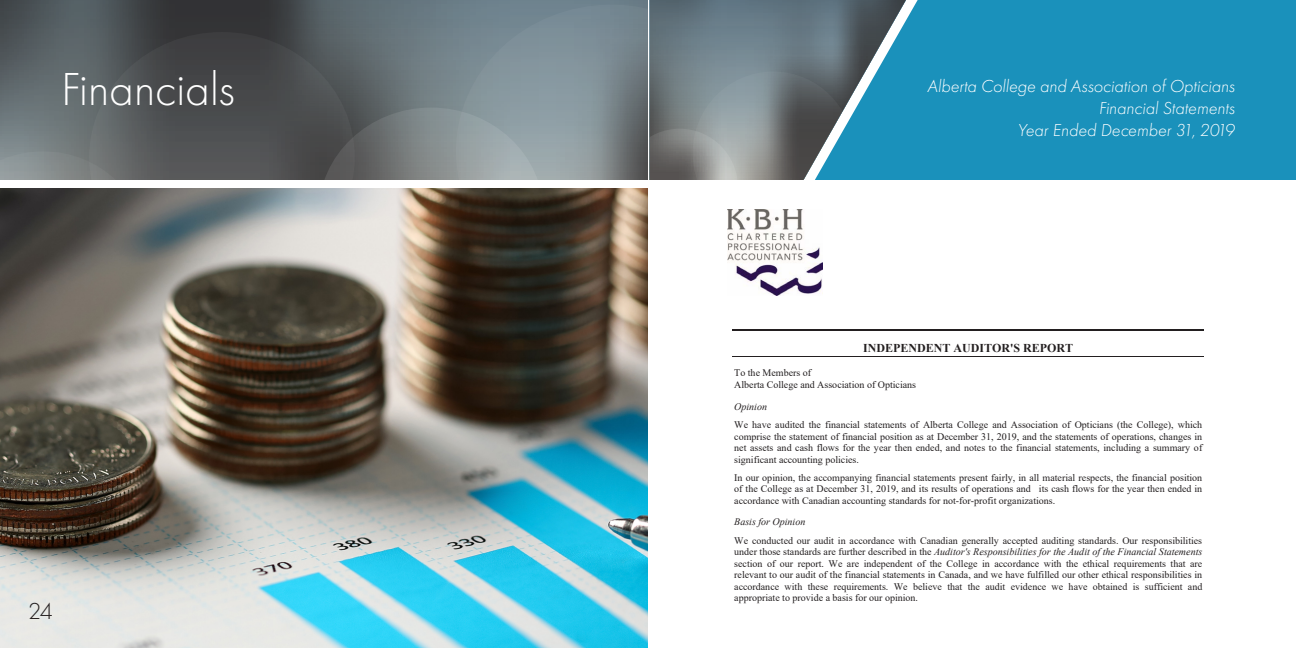
<style>
.page{position:relative;width:1296px;height:648px;background:#fff}
.page>*{position:absolute;margin:0;border:0;box-sizing:border-box;transform-origin:0 0}
.t1{font:300 48px "Futura PT";color:#fff}
.t2{font:300 24px "Futura PT";color:#231f20}
.t3{font:italic 300 18px "Futura PT";color:#fff}
.t4{font:700 12px "Times New Roman";color:#231f20}
.t5{font:10px/11.5px "Times New Roman";color:#231f20}
.s1{font-style:italic}
</style>
<div class="page">
<svg style="left:0;top:0;width:648px;height:151px;background:#5b6469"></svg>
<svg style="left:456px;top:5px;width:192px;height:175px;background:#7d8c93"></svg>
<svg style="left:89px;top:32px;width:266px;height:148px;background:#4d5052"></svg>
<svg style="left:0;top:151px;width:145px;height:29px;background:#7c8182"></svg>
<svg style="left:319px;top:108px;width:225px;height:72px;background:#7c8385"></svg>
<img style="left:0;top:189px;width:647px;height:459px">
<div style="left:918px;top:0;width:378px;height:180px;background:#1a91bb"></div>
<div style="left:906px;top:1px;width:11px;height:179px;background:#1a91bb"></div>
<svg style="left:649px;top:0;width:257px;height:72px;background:#667a84"></svg>
<svg style="left:649px;top:72px;width:257px;height:108px;background:#668792"></svg>
<img style="left:727px;top:210px;width:95px;height:86px">
<hr style="left:733px;top:329px;width:471px;height:2px;background:#231f20">
<hr style="left:733px;top:356px;width:471px;height:1px;background:#231f20">
<p class="t1" style="left:61px;top:62px;width:175px">Financials</p>
<p class="t2" style="left:28px;top:598px;width:27px">24</p>
<p class="t3" style="left:927px;top:76px;width:309px">Alberta College and Association of Opticians</p>
<p class="t3" style="left:1099px;top:98px;width:138px">Financial Statements</p>
<p class="t3" style="left:1018px;top:119px;width:219px">Year Ended December 31, 2019</p>
<p class="t4" style="left:863px;top:340px;width:211px">INDEPENDENT AUDITOR'S REPORT</p>
<p class="t5" style="left:734px;top:367px;width:183px">To the Members of<br>Alberta College and Association of Opticians</p>
<p class="t5" style="left:734px;top:397px;width:470px;line-height:18.7px"><span class="s1">Opinion<br></span>We have audited the financial statements of Alberta College and Association of Opticians (the College), which</p>
<p class="t5" style="left:734px;top:430px;width:470px;text-align:justify">comprise the statement of financial position as at December 31, 2019, and the statements of operations, changes in net assets and cash flows for the year then ended, and notes to the financial statements, including a summary of significant accounting policies.</p>
<p class="t5" style="left:734px;top:471px;width:470px;text-align:justify">In our opinion, the accompanying financial statements present fairly, in all material respects, the financial position of the College as at December 31, 2019, and its results of operations and its cash flows for the year then ended in accordance with Canadian accounting standards for not-for-profit organizations.</p>
<p class="t5" style="left:734px;top:512px;width:469px;line-height:18.7px"><span class="s1">Basis for Opinion<br></span>We conducted our audit in accordance with Canadian generally accepted auditing standards. Our responsibilities</p>
<p class="t5" style="left:734px;top:546px;width:470px;text-align:justify">under those standards are further described in the <span class="s1">Auditor's Responsibilities for the Audit of the Financial Statements </span>section of our report. We are independent of the College in accordance with the ethical requirements that are relevant to our audit of the financial statements in Canada, and we have fulfilled our other ethical responsibilities in accordance with these requirements. We believe that the audit evidence we have obtained is sufficient and appropriate to provide a basis for our opinion.</p>
</div>
